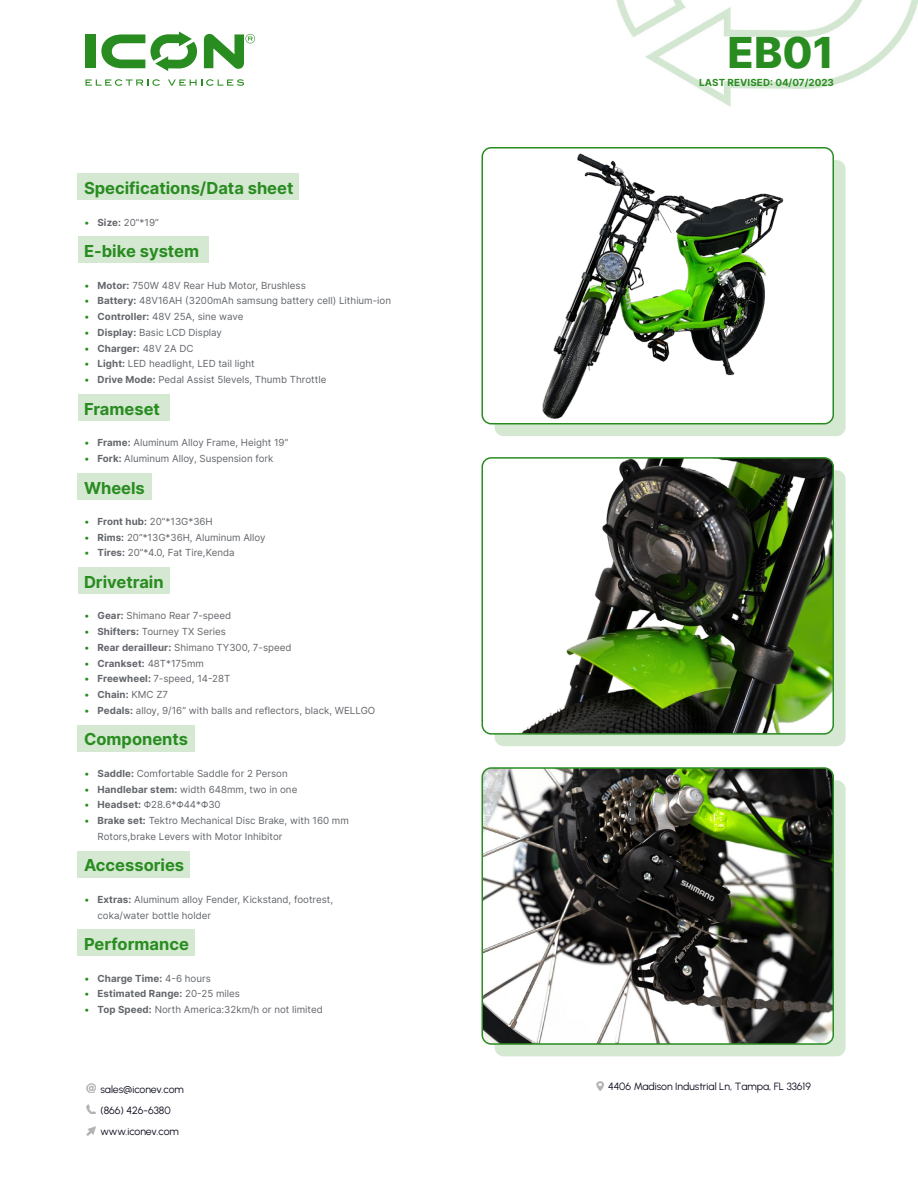
<style>
.page{position:relative;width:918px;height:1188px;background:#fff}
.page>*{position:absolute;margin:0;border:0;box-sizing:border-box;transform-origin:0 0}
.t1{font:800 42.75px "Inter";color:#298c20}
.t2{font:700 16.5px "Inter";color:#298c20}
.t3{font:10.5px/21.4px "Urbanist";letter-spacing:-.005em;color:#0c0e1f}
.t4{font:9.75px/15.8px "Inter";color:#63666b}
.t5{font:700 9.75px "Inter";letter-spacing:.01em;color:#63666b}
.t6{font:700 9.75px "Inter";letter-spacing:.01em;color:#298c20}
.s1{color:#298c20}
.s2{font-weight:700}
.s3{font-weight:400;color:#298c20}
.s4{font-weight:400}
</style>
<div class="page">
<img style="left:616px;top:0;width:302px;height:106px">
<div style="left:86px;top:34px;width:10px;height:34px;background:#298c20"></div>
<svg style="left:86px;top:79px;width:74px;height:7px"></svg>
<svg style="left:168px;top:79px;width:76px;height:7px"></svg>
<svg style="left:101px;top:31px;width:96px;height:40px"></svg>
<svg style="left:204px;top:34px;width:51px;height:35px"></svg>
<svg style="left:87px;top:1084px;width:9px;height:9px"></svg>
<svg style="left:87px;top:1105px;width:9px;height:9px"></svg>
<svg style="left:87px;top:1126px;width:9px;height:9px"></svg>
<svg style="left:597px;top:1081px;width:6px;height:9px"></svg>
<div style="left:78px;top:174px;width:221px;height:26px;background:#d4e8d2"></div>
<div style="left:78px;top:237px;width:130px;height:26px;background:#d4e8d2"></div>
<div style="left:78px;top:473px;width:74px;height:26px;background:#d4e8d2"></div>
<div style="left:78px;top:568px;width:92px;height:26px;background:#d4e8d2"></div>
<div style="left:78px;top:725px;width:117px;height:26px;background:#d4e8d2"></div>
<div style="left:78px;top:851px;width:112px;height:26px;background:#d4e8d2"></div>
<div style="left:78px;top:930px;width:117px;height:26px;background:#d4e8d2"></div>
<div style="left:78px;top:394px;width:92px;height:27px;background:#d4e8d2"></div>
<div style="left:495px;top:470px;width:351px;height:276px;background:#d4e8d2;border-radius:9px"></div>
<div style="left:495px;top:160px;width:351px;height:276px;background:#d4e8d2;border-radius:9px"></div>
<div style="left:495px;top:780px;width:351px;height:276px;background:#d4e8d2;border-radius:9px"></div>
<img style="left:482px;top:148px;width:351px;height:276px">
<div style="left:482px;top:147px;width:352px;height:277px;border:2px solid #298c20;border-radius:9px"></div>
<img style="left:482px;top:768px;width:349px;height:276px">
<div style="left:482px;top:767px;width:352px;height:278px;border:2px solid #298c20;border-radius:9px"></div>
<img style="left:482px;top:458px;width:349px;height:274px">
<div style="left:482px;top:457px;width:352px;height:278px;border:2px solid #298c20;border-radius:9px"></div>
<h2 class="t2" style="left:84px;top:176px;width:211px">Specifications/Data sheet</h2>
<p class="t4" style="left:84px;top:214px;width:76px"><span class="s1">•</span> <span class="s2">Size:</span> 20”*19”</p>
<h2 class="t2" style="left:84px;top:239px;width:117px">E-bike system</h2>
<p class="t4" style="left:84px;top:277px;width:223px"><span class="s1">•</span> <span class="s2">Motor:</span> 750W 48V Rear Hub Motor, Brushless</p>
<p class="t4" style="left:84px;top:293px;width:309px"><span class="s1">•</span> <span class="s2">Battery:</span> 48V16AH (3200mAh samsung battery cell) Lithium-ion</p>
<p class="t4" style="left:84px;top:309px;width:161px"><span class="s1">•</span> <span class="s2">Controller:</span> 48V 25A, sine wave</p>
<p class="t4" style="left:84px;top:324px;width:140px"><span class="s1">•</span> <span class="s2">Display:</span> Basic LCD Display</p>
<p class="t5" style="left:84px;top:341px;width:111px"><span class="s3">•</span> Charger: <span class="s4">48V 2A DC</span></p>
<p class="t4" style="left:84px;top:356px;width:172px"><span class="s1">•</span> <span class="s2">Light:</span> LED headlight, LED tail light</p>
<p class="t4" style="left:84px;top:372px;width:244px"><span class="s1">•</span> <span class="s2">Drive Mode:</span> Pedal Assist 5levels, Thumb Throttle</p>
<h2 class="t2" style="left:84px;top:397px;width:78px">Frameset</h2>
<p class="t4" style="left:84px;top:435px;width:206px"><span class="s1">•</span> <span class="s2">Frame:</span> Aluminum Alloy Frame, Height 19”</p>
<p class="t4" style="left:84px;top:450px;width:191px"><span class="s1">•</span> <span class="s2">Fork:</span> Aluminum Alloy, Suspension fork</p>
<h2 class="t2" style="left:84px;top:476px;width:62px">Wheels</h2>
<p class="t4" style="left:84px;top:513px;width:130px"><span class="s1">•</span> <span class="s2">Front hub:</span> 20”*13G*36H</p>
<p class="t4" style="left:84px;top:529px;width:183px"><span class="s1">•</span> <span class="s2">Rims:</span> 20”*13G*36H, Aluminum Alloy</p>
<p class="t4" style="left:84px;top:545px;width:152px"><span class="s1">•</span> <span class="s2">Tires:</span> 20”*4.0, Fat Tire,Kenda</p>
<h2 class="t2" style="left:84px;top:570px;width:81px">Drivetrain</h2>
<p class="t4" style="left:84px;top:608px;width:149px"><span class="s1">•</span> <span class="s2">Gear:</span> Shimano Rear 7-speed</p>
<p class="t4" style="left:84px;top:624px;width:143px"><span class="s1">•</span> <span class="s2">Shifters:</span> Tourney TX Series</p>
<p class="t4" style="left:84px;top:639px;width:209px"><span class="s1">•</span> <span class="s2">Rear derailleur:</span> Shimano TY300, 7-speed</p>
<p class="t5" style="left:84px;top:656px;width:121px"><span class="s3">•</span> Crankset: <span class="s4">48T*175mm</span></p>
<p class="t4" style="left:84px;top:671px;width:148px"><span class="s1">•</span> <span class="s2">Freewheel:</span> 7-speed, 14-28T</p>
<p class="t5" style="left:84px;top:688px;width:86px"><span class="s3">•</span> Chain: <span class="s4">KMC Z7</span></p>
<p class="t4" style="left:84px;top:702px;width:293px"><span class="s1">•</span> <span class="s2">Pedals:</span> alloy, 9/16” with balls and reflectors, black, WELLGO</p>
<h2 class="t2" style="left:84px;top:727px;width:106px">Components</h2>
<p class="t4" style="left:84px;top:765px;width:205px"><span class="s1">•</span> <span class="s2">Saddle:</span> Comfortable Saddle for 2 Person</p>
<p class="t4" style="left:84px;top:781px;width:215px"><span class="s1">•</span> <span class="s2">Handlebar stem:</span> width 648mm, two in one</p>
<p class="t4" style="left:84px;top:797px;width:138px"><span class="s1">•</span> <span class="s2">Headset:</span> Φ28.6*Φ44*Φ30</p>
<p class="t4" style="left:98px;top:813px;width:253px;text-indent:-14px"><span class="s1">•</span> <span class="s2">Brake set:</span> Tektro Mechanical Disc Brake, with 160 mm<br>Rotors,brake Levers with Motor Inhibitor</p>
<h2 class="t2" style="left:84px;top:853px;width:102px">Accessories</h2>
<p class="t4" style="left:98px;top:891px;width:237px;text-indent:-14px"><span class="s1">•</span> <span class="s2">Extras:</span> Aluminum alloy Fender, Kickstand, footrest, coka/water bottle holder</p>
<h2 class="t2" style="left:84px;top:932px;width:106px">Performance</h2>
<p class="t5" style="left:84px;top:971px;width:128px"><span class="s3">•</span> Charge Time: <span class="s4">4-6 hours</span></p>
<p class="t5" style="left:84px;top:987px;width:157px"><span class="s3">•</span> Estimated Range: <span class="s4">20-25 miles</span></p>
<p class="t4" style="left:84px;top:1002px;width:240px"><span class="s1">•</span> <span class="s2">Top Speed:</span> North America:32km/h or not limited</p>
<h1 class="t1" style="left:728px;top:21px;width:108px">EB01</h1>
<p class="t6" style="left:699px;top:75px;width:136px">LAST REVISED: 04/07/2023</p>
<p class="t3" style="left:100px;top:1078px;width:85px">sales@iconev.com (866) 426-6380 www.iconev.com</p>
<p class="t3" style="left:608px;top:1076px;width:204px">4406 Madison Industrial Ln, Tampa, FL 33619</p>
</div>
